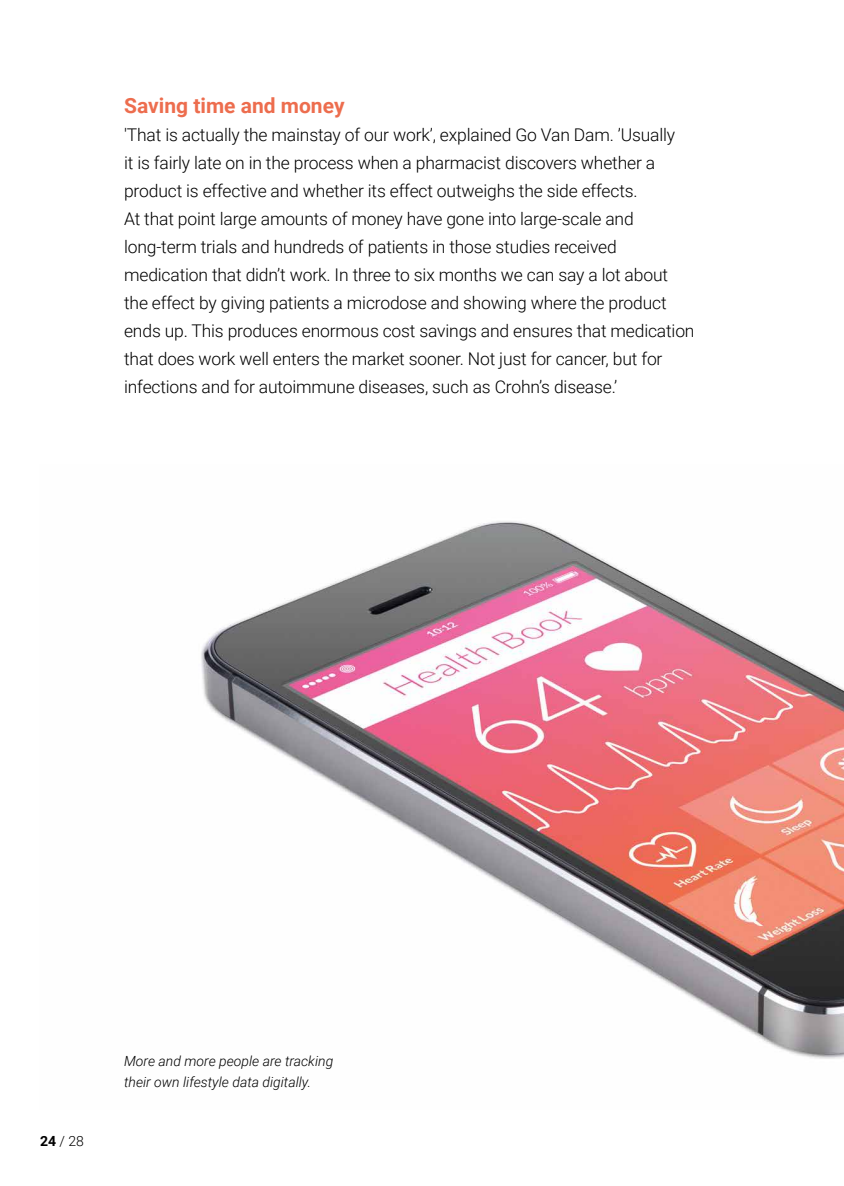
<style>
.page{position:relative;width:844px;height:1186px;background:#fff}
.page>*{position:absolute;margin:0;border:0;box-sizing:border-box;transform-origin:0 0}
.t1{font:700 21px "Roboto";color:#ed6d4e}
.t2{font:300 17.5px/28px "Roboto";letter-spacing:-.01em;color:#000}
.t3{font:italic 300 14px/21px "Roboto";color:#000}
.t4{font:300 14px "Roboto";color:#000}
.s1{font-weight:700}
</style>
<div class="page">
<img style="left:201px;top:521px;width:642px;height:538px">
<p class="t1" style="left:124px;top:90px;width:222px">Saving time and money</p>
<p class="t2" style="left:124px;top:120px;width:572px">'That is actually the mainstay of our work’, explained Go Van Dam. ’Usually<br>it is fairly late on in the process when a pharmacist discovers whether a product is effective and whether its effect outweighs the side effects.<br>At that point large amounts of money have gone into large-scale and long-term trials and hundreds of patients in those studies received medication that didn’t work. In three to six months we can say a lot about the effect by giving patients a microdose and showing where the product ends up. This produces enormous cost savings and ensures that medication that does work well enters the market sooner. Not just for cancer, but for infections and for autoimmune diseases, such as Crohn’s disease.’</p>
<p class="t4" style="left:40px;top:1131px;width:46px"><span class="s1">24</span> / 28</p>
<p class="t3" style="left:124px;top:1049px;width:211px">More and more people are tracking their own lifestyle data digitally.</p>
</div>
